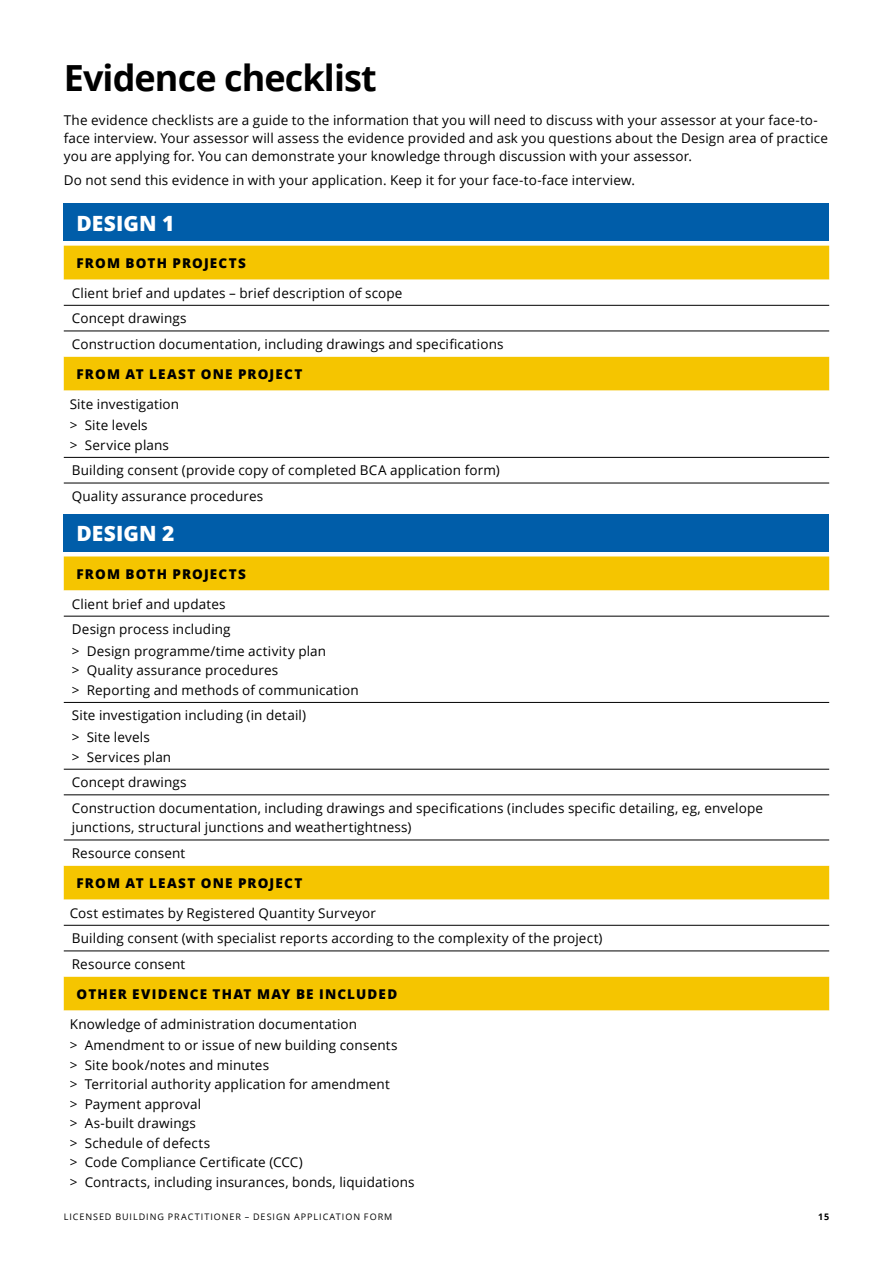
<style>
.page{position:relative;width:893px;height:1263px;background:#fff}
.page>*{position:absolute;margin:0;border:0;box-sizing:border-box;transform-origin:0 0}
.Heading_3{font:700 36px "Open Sans";letter-spacing:-.025em;color:#000}
.Subheading_1{font:800 21px "Open Sans";letter-spacing:.005em;color:#fff}
.Body{font:13.5px/18px "Open Sans";letter-spacing:.01em;color:#000}
.Table_Subhead{font:800 13.5px "Open Sans";letter-spacing:.085em;color:#000}
.t1{font:9px "Open Sans";letter-spacing:.11em;color:#000}
.t2{font:700 9px "Open Sans";color:#000}
</style>
<div class="page">
<div style="left:64px;top:204px;width:765px;height:37px;background:#005da9"></div>
<div style="left:64px;top:246px;width:765px;height:34px;background:#f5c500"></div>
<svg style="left:64px;top:304px;width:765px;height:179px"></svg>
<hr style="left:64px;top:305px;width:765px;height:1px;background:#000">
<hr style="left:64px;top:331px;width:765px;height:1px;background:#000">
<hr style="left:64px;top:457px;width:765px;height:1px;background:#000">
<hr style="left:64px;top:483px;width:765px;height:1px;background:#000">
<div style="left:64px;top:515px;width:765px;height:37px;background:#005da9"></div>
<div style="left:64px;top:556px;width:765px;height:34px;background:#f5c500"></div>
<svg style="left:64px;top:590px;width:765px;height:421px"></svg>
<hr style="left:64px;top:616px;width:765px;height:1px;background:#000">
<hr style="left:64px;top:702px;width:765px;height:1px;background:#000">
<hr style="left:64px;top:769px;width:765px;height:1px;background:#000">
<hr style="left:64px;top:794px;width:765px;height:1px;background:#000">
<hr style="left:64px;top:840px;width:765px;height:1px;background:#000">
<hr style="left:64px;top:925px;width:765px;height:1px;background:#000">
<hr style="left:64px;top:951px;width:765px;height:1px;background:#000">
<p class="Heading_3" style="left:64px;top:53px;width:314px">Evidence checklist</p>
<p class="Body" style="left:64px;top:110px;width:766px">The evidence checklists are a guide to the information that you will need to discuss with your assessor at your face-to&shy;face interview. Your assessor will assess the evidence provided and ask you questions about the Design area of practice you are applying for. You can demonstrate your knowledge through discussion with your assessor.</p>
<p class="Body" style="left:64px;top:171px;width:573px">Do not send this evidence in with your application. Keep it for your face-to-face interview.</p>
<p class="Subheading_1" style="left:77px;top:207px;width:99px">DESIGN 1</p>
<p class="Table_Subhead" style="left:77px;top:253px;width:171px">FROM BOTH PROJECTS</p>
<p class="Body" style="left:72px;top:283px;width:332px">Client brief and updates – brief description of scope</p>
<p class="Body" style="left:72px;top:309px;width:116px">Concept drawings</p>
<p class="Body" style="left:72px;top:335px;width:433px">Construction documentation, including drawings and specifications</p>
<p class="Table_Subhead" style="left:77px;top:364px;width:227px">FROM AT LEAST ONE PROJECT</p>
<p class="Body" style="left:70px;top:394px;width:111px">Site investigation</p>
<p class="Body" style="left:70px;top:416px;width:79px">&gt; Site levels</p>
<p class="Body" style="left:70px;top:435px;width:101px">&gt; Service plans</p>
<p class="Body" style="left:72px;top:461px;width:429px">Building consent (provide copy of completed BCA application form)</p>
<p class="Body" style="left:72px;top:487px;width:193px">Quality assurance procedures</p>
<p class="Subheading_1" style="left:77px;top:518px;width:99px">DESIGN 2</p>
<p class="Table_Subhead" style="left:77px;top:563px;width:171px">FROM BOTH PROJECTS</p>
<p class="Body" style="left:72px;top:594px;width:155px">Client brief and updates</p>
<p class="Body" style="left:72px;top:620px;width:160px">Design process including</p>
<p class="Body" style="left:72px;top:641px;width:256px">&gt; Design programme/time activity plan</p>
<p class="Body" style="left:72px;top:661px;width:208px">&gt; Quality assurance procedures</p>
<p class="Body" style="left:72px;top:680px;width:288px">&gt; Reporting and methods of communication</p>
<p class="Body" style="left:72px;top:706px;width:236px">Site investigation including (in detail)</p>
<p class="Body" style="left:72px;top:728px;width:79px">&gt; Site levels</p>
<p class="Body" style="left:72px;top:747px;width:101px">&gt; Services plan</p>
<p class="Body" style="left:72px;top:773px;width:116px">Concept drawings</p>
<p class="Body" style="left:72px;top:798px;width:693px;line-height:19.5px">Construction documentation, including drawings and specifications (includes specific detailing, eg, envelope junctions, structural junctions and weathertightness)</p>
<p class="Body" style="left:72px;top:844px;width:115px">Resource consent</p>
<p class="Table_Subhead" style="left:77px;top:873px;width:227px">FROM AT LEAST ONE PROJECT</p>
<p class="Body" style="left:70px;top:903px;width:308px">Cost estimates by Registered Quantity Surveyor</p>
<p class="Body" style="left:72px;top:929px;width:532px">Building consent (with specialist reports according to the complexity of the project)</p>
<p class="Body" style="left:72px;top:955px;width:115px">Resource consent</p>
<p class="Table_Subhead" style="left:77px;top:983px;width:322px">OTHER EVIDENCE THAT MAY BE INCLUDED</p>
<p class="Body" style="left:70px;top:1014px;width:289px">Knowledge of administration documentation</p>
<p class="Body" style="left:70px;top:1036px;width:329px">&gt; Amendment to or issue of new building consents</p>
<p class="Body" style="left:70px;top:1055px;width:201px">&gt; Site book/notes and minutes</p>
<p class="Body" style="left:70px;top:1075px;width:321px">&gt; Territorial authority application for amendment</p>
<p class="Body" style="left:70px;top:1094px;width:133px">&gt; Payment approval</p>
<p class="Body" style="left:70px;top:1114px;width:128px">&gt; As-built drawings</p>
<p class="Body" style="left:70px;top:1133px;width:142px">&gt; Schedule of defects</p>
<p class="Body" style="left:70px;top:1153px;width:235px">&gt; Code Compliance Certificate (CCC)</p>
<p class="Body" style="left:70px;top:1172px;width:346px">&gt; Contracts, including insurances, bonds, liquidations</p>
<p class="t1" style="left:64px;top:1211px;width:330px">LICENSED BUILDING PRACTITIONER – DESIGN APPLICATION FORM</p>
<p class="t2" style="left:818px;top:1211px;width:13px">15</p>
</div>
